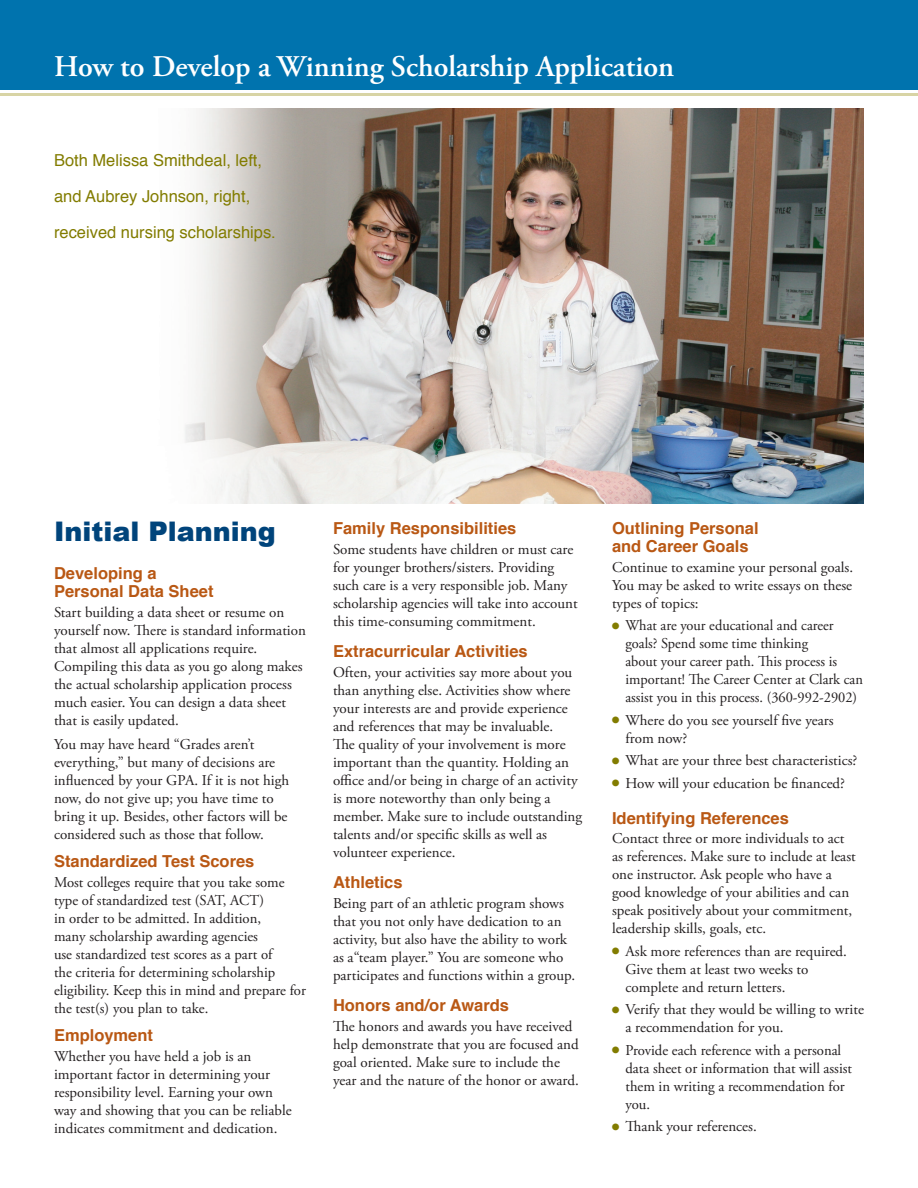
<style>
.page{position:relative;width:918px;height:1188px;background:#fff}
.page>*{position:absolute;margin:0;border:0;box-sizing:border-box;transform-origin:0 0}
.HD-sub{font:600 30px "Adobe Garamond Pro";color:#fff}
.HD-black{font:900 27px "Arial";color:#00447b}
.HD-minor{font:700 16.5px/18px "Helvetica";color:#b95814}
.TXT-caption{font:16.5px/36px "Helvetica";color:#827c00}
.TXT-body_n{font:15px/18px "Adobe Garamond Pro";color:#231f20}
.TXT-bullet{font:15px/18px "Adobe Garamond Pro";color:#231f20}
.TXT-body{font:15px/18px "Adobe Garamond Pro";color:#231f20}
.TXT-bullet-2{font:15px/18px "Adobe Garamond Pro";color:#231f20;scale:.96 1}
.s1{color:#827c00}
</style>
<div class="page">
<hr style="left:0;top:93px;width:918px;height:3px;background:#d8d4a5">
<div style="left:0;top:0;width:918px;height:90px;background:#0073ae"></div>
<img style="left:185px;top:108px;width:679px;height:396px">
<p class="HD-sub" style="left:54px;top:49px;width:622px">How to Develop a Winning Scholarship Application</p>
<p class="TXT-caption" style="left:54px;top:142px;width:223px">Both Melissa Smithdeal, left, and Aubrey Johnson, right, received nursing scholarships.</p>
<p class="HD-black" style="left:54px;top:512px;width:223px">Initial Planning</p>
<p class="HD-minor" style="left:333px;top:520px;width:185px">Family Responsibilities</p>
<p class="TXT-body_n" style="left:333px;top:541px;width:246px">Some students have children or must care for younger brothers/sisters. Providing such care is a very responsible job. Many scholarship agencies will take into account this time-consuming commitment.</p>
<p class="HD-minor" style="left:333px;top:643px;width:196px">Extracurricular Activities</p>
<p class="TXT-body_n" style="left:333px;top:664px;width:251px">Often, your activities say more about you than anything else. Activities show where your interests are and provide experience and references that may be invaluable.<br>The quality of your involvement is more important than the quantity. Holding an office and/or being in charge of an activity is more noteworthy than only being a member. Make sure to include outstanding talents and/or specific skills as well as volunteer experience.</p>
<p class="HD-minor" style="left:333px;top:874px;width:71px">Athletics</p>
<p class="TXT-body_n" style="left:333px;top:895px;width:244px">Being part of an athletic program shows that you not only have dedication to an activity, but also have the ability to work as a“team player.” You are someone who participates and functions within a group.</p>
<p class="HD-minor" style="left:333px;top:997px;width:178px">Honors and/or Awards</p>
<p class="TXT-body_n" style="left:333px;top:1018px;width:247px">The honors and awards you have received help demonstrate that you are focused and goal oriented. Make sure to include the year and the nature of the honor or award.</p>
<p class="HD-minor" style="left:54px;top:565px;width:161px">Developing a<br>Personal Data Sheet</p>
<p class="TXT-body_n" style="left:54px;top:604px;width:254px">Start building a data sheet or resume on yourself now. There is standard information that almost all applications require.<br>Compiling this data as you go along makes the actual scholarship application process much easier. You can design a data sheet that is easily updated.</p>
<p class="TXT-body" style="left:54px;top:736px;width:237px">You may have heard “Grades aren’t everything,” but many of decisions are influenced by your GPA. If it is not high now, do not give up; you have time to bring it up. Besides, other factors will be considered such as those that follow.</p>
<p class="HD-minor" style="left:54px;top:853px;width:202px">Standardized Test Scores</p>
<p class="TXT-body_n" style="left:54px;top:874px;width:254px">Most colleges require that you take some type of standardized test (SAT, ACT)<br>in order to be admitted. In addition,<br>many scholarship awarding agencies<br>use standardized test scores as a part of<br>the criteria for determining scholarship eligibility. Keep this in mind and prepare for the test(s) you plan to take.</p>
<p class="HD-minor" style="left:54px;top:1027px;width:101px">Employment</p>
<p class="TXT-body_n" style="left:54px;top:1048px;width:239px">Whether you have held a job is an important factor in determining your responsibility level. Earning your own way and showing that you can be reliable indicates commitment and dedication.</p>
<p class="HD-minor" style="left:612px;top:520px;width:148px">Outlining Personal and Career Goals</p>
<p class="TXT-body_n" style="left:612px;top:559px;width:243px;text-align:justify">Continue to examine your personal goals.<br>You may be asked to write essays on these types of topics:</p>
<p class="TXT-bullet-2" style="left:626px;top:617px;width:249px;text-indent:-14px"><span class="s1">●</span> What are your educational and career goals? Spend some time thinking<br>about your career path. This process is important! The Career Center at Clark can assist you in this process. (360-992-2902)</p>
<p class="TXT-bullet" style="left:626px;top:712px;width:210px;text-indent:-14px"><span class="s1">●</span> Where do you see yourself five years from now?</p>
<p class="TXT-bullet" style="left:612px;top:752px;width:247px"><span class="s1">●</span> What are your three best characteristics?</p>
<p class="TXT-bullet" style="left:612px;top:775px;width:235px"><span class="s1">●</span> How will your education be financed?</p>
<p class="HD-minor" style="left:612px;top:809px;width:178px">Identifying References</p>
<p class="TXT-body_n" style="left:612px;top:830px;width:245px">Contact three or more individuals to act as references. Make sure to include at least one instructor. Ask people who have a good knowledge of your abilities and can speak positively about your commitment, leadership skills, goals, etc.</p>
<p class="TXT-bullet" style="left:626px;top:943px;width:223px;text-indent:-14px"><span class="s1">●</span> Ask more references than are required.<br>Give them at least two weeks to complete and return letters.</p>
<p class="TXT-bullet" style="left:626px;top:1001px;width:240px;text-indent:-14px"><span class="s1">●</span> Verify that they would be willing to write a recommendation for you.</p>
<p class="TXT-bullet" style="left:626px;top:1042px;width:228px;text-indent:-14px"><span class="s1">●</span> Provide each reference with a personal data sheet or information that will assist them in writing a recommendation for you.</p>
<p class="TXT-bullet" style="left:612px;top:1118px;width:146px"><span class="s1">●</span> Thank your references.</p>
</div>
